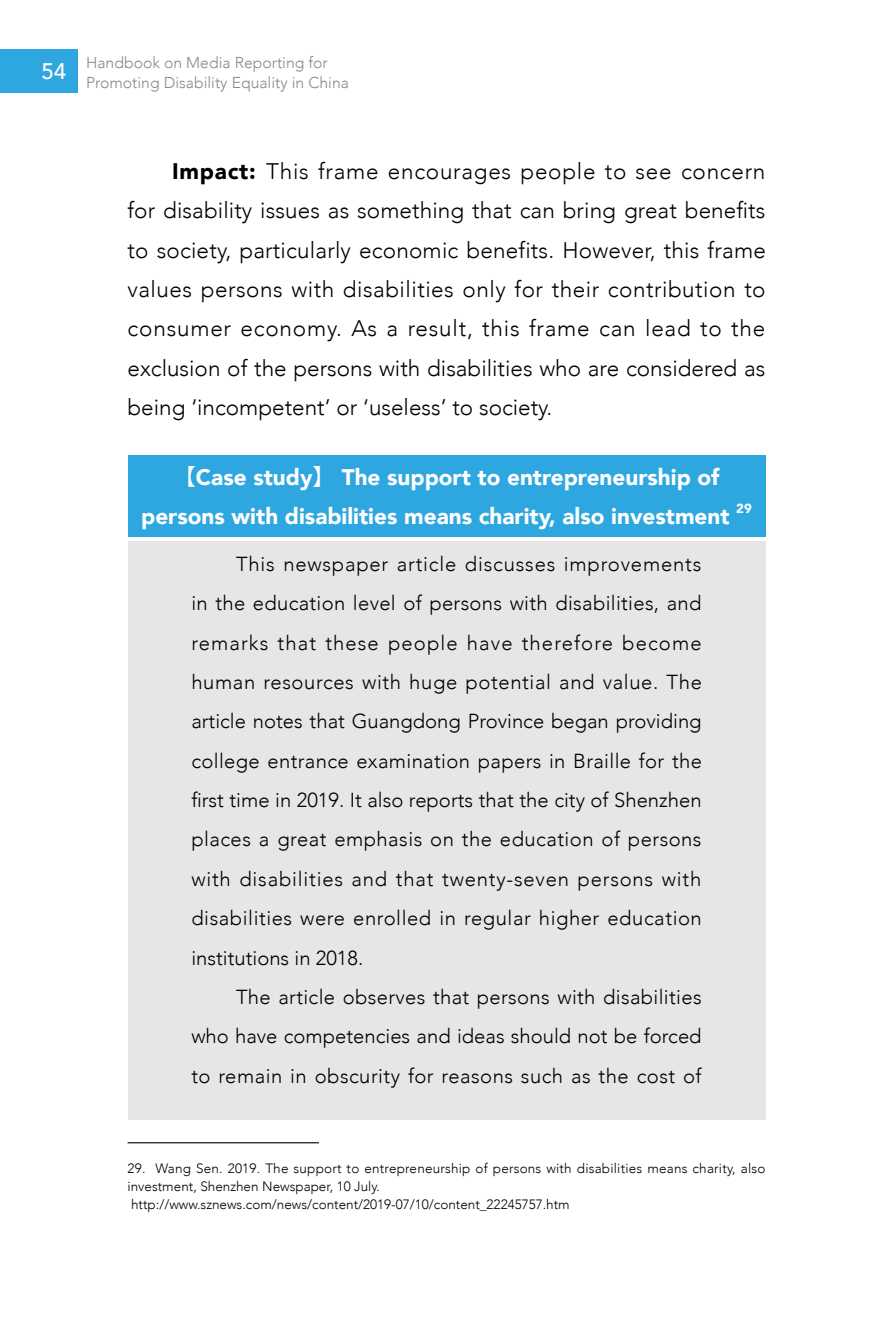
<style>
.page{position:relative;width:893px;height:1340px;background:#fff}
.page>*{position:absolute;margin:0;border:0;box-sizing:border-box;transform-origin:0 0}
.t1{font:300 22.5px/39.4px "Avenir";color:#000;text-align:justify}
.t2{font:900 22.5px/39.4px "Avenir";color:#fff}
.t3{font:500 22.5px "Avenir";color:#fff}
.t4{font:300 20.25px/39.4px "Avenir";letter-spacing:.02em;color:#000;text-align:justify}
.t5{font:300 15.75px/20.2px "Avenir";color:#898989}
.t6{font:300 13.5px/18px "Avenir";color:#000}
.t7{font:900 13.05px "Avenir";color:#fff}
.s1{font-weight:900}
.s2{font-family:"Source Han Sans CN";font-weight:400}
</style>
<div class="page">
<div style="left:0;top:49px;width:78px;height:43px;background:#2ea7e0"></div>
<div style="left:128px;top:455px;width:637px;height:82px;background:#2ea7e0"></div>
<div style="left:128px;top:541px;width:637px;height:578px;background:#e6e6e6"></div>
<hr style="left:128px;top:1142px;width:191px;height:1px;background:#000">
<p class="t3" style="left:41px;top:51px;width:27px">54</p>
<p class="t5" style="left:86px;top:52px;width:264px">Handbook on Media Reporting for<br>Promoting Disability Equality in China</p>
<p class="t1" style="left:128px;top:151px;width:640px;text-indent:45px"><span class="s1">Impact:</span> This frame encourages people to see concern for disability issues as something that can bring great benefits to society, particularly economic benefits. However, this frame values persons with disabilities only for their contribution to consumer economy. As a result, this frame can lead to the exclusion of the persons with disabilities who are considered as being ‘incompetent’ or ‘useless’ to society.</p>
<p class="t2" style="left:141px;top:457px;width:590px;text-indent:32px"><span class="s2">【</span>Case study<span class="s2">】</span> The support to entrepreneurship of persons with disabilities means charity, also investment</p>
<p class="t7" style="left:736px;top:498px;width:17px">29</p>
<p class="t4" style="left:191px;top:544px;width:512px;text-indent:45px">This newspaper article discusses improvements in the education level of persons with disabilities, and remarks that these people have therefore become human resources with huge potential and value. The article notes that Guangdong Province began providing college entrance examination papers in Braille for the first time in 2019. It also reports that the city of Shenzhen places a great emphasis on the education of persons with disabilities and that twenty-seven persons with disabilities were enrolled in regular higher education institutions in 2018.</p>
<p class="t4" style="left:191px;top:977px;width:512px;text-indent:45px">The article observes that persons with disabilities who have competencies and ideas should not be forced to remain in obscurity for reasons such as the cost of</p>
<p class="t6" style="left:128px;top:1159px;width:639px">29. Wang Sen. 2019. The support to entrepreneurship of persons with disabilities means charity, also investment, Shenzhen Newspaper, 10 July. http://www.sznews.com/news/content/2019-07/10/content_22245757.htm</p>
</div>
